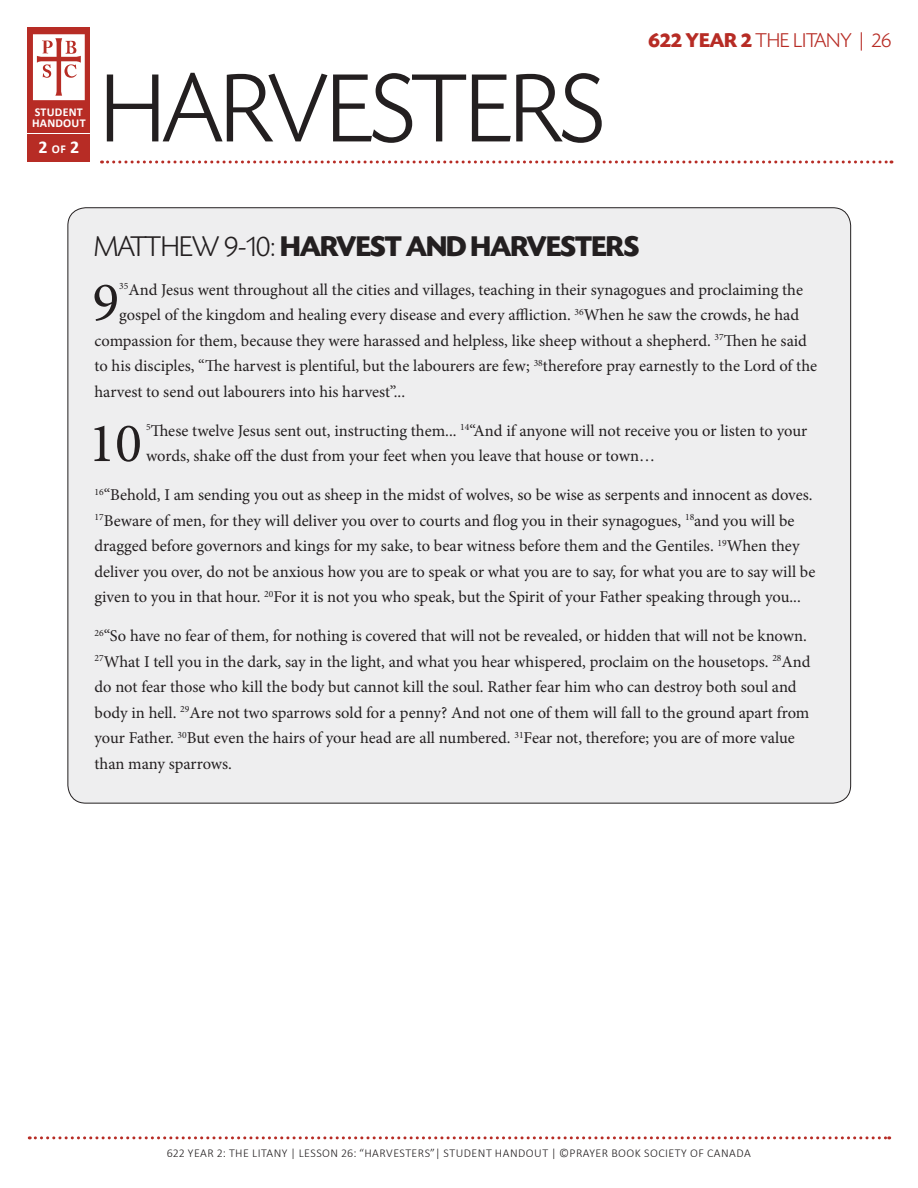
<style>
.page{position:relative;width:918px;height:1188px;background:#fff}
.page>*{position:absolute;margin:0;border:0;box-sizing:border-box;transform-origin:0 0}
.t1{font:300 102px "Today SHOP";color:#231f20}
.t2{font:55.8px "Minion Pro";color:#231f20}
.t3{font:700 30px "Today SHOP";letter-spacing:-.01em;color:#231f20}
.t4{font:300 21px "Today SHOP";letter-spacing:.01em;color:#b72c25}
.t5{font:700 18px "Calibri";color:#fff}
.t6{font:16.5px/25.5px "Minion Pro";letter-spacing:-.005em;color:#231f20}
.t7{font:300 12px "Calibri";letter-spacing:.04em;color:#231f20}
.t8{font:700 12px/10.5px "Calibri";letter-spacing:.02em;color:#fff}
.s1{font-size:12px}
.s2{font-weight:700}
.s3{font-family:"Calibri"}
.s4{font-weight:300}
</style>
<div class="page">
<div style="left:28px;top:27px;width:62px;height:135px;background:#b72c25"></div>
<hr style="left:26px;top:133px;width:64px;height:1px;background:#fff">
<svg style="left:102px;top:160px;width:790px;height:4px"></svg>
<svg style="left:33px;top:34px;width:52px;height:66px;background:#efd2d1"></svg>
<svg style="left:29px;top:1136px;width:861px;height:3px"></svg>
<div style="left:68px;top:208px;width:783px;height:595px;background:#eeeeef;border-radius:18px"></div>
<p class="t8" style="left:32px;top:107px;width:55px">STUDENT<br>HANDOUT</p>
<p class="t5" style="left:38px;top:136px;width:42px">2 <span class="s1">OF</span> 2</p>
<h1 class="t1" style="left:102px;top:56px;width:504px">HARVESTERS</h1>
<p class="t4" style="left:648px;top:30px;width:244px"><span class="s2">622 YEAR 2</span> THE LITANY <span class="s3">|</span> 26</p>
<h3 class="t3" style="left:94px;top:230px;width:546px"><span class="s4">MATTHEW 9-10:</span> HARVEST AND HARVESTERS</h3>
<h2 class="t2" style="left:92px;top:265px;width:28px">9</h2>
<p class="t6" style="left:119px;top:277px;width:685px"><sup>35</sup>And Jesus went throughout all the cities and villages, teaching in their synagogues and proclaiming the</p>
<p class="t6" style="left:119px;top:302px;width:681px">gospel of the kingdom and healing every disease and every affliction. <sup>36</sup>When he saw the crowds, he had</p>
<p class="t6" style="left:94px;top:328px;width:714px">compassion for them, because they were harassed and helpless, like sheep without a shepherd. <sup>37</sup>Then he said</p>
<p class="t6" style="left:95px;top:353px;width:724px">to his disciples, “The harvest is plentiful, but the labourers are few; <sup>38</sup>therefore pray earnestly to the Lord of the</p>
<p class="t6" style="left:95px;top:379px;width:312px">harvest to send out labourers into his harvest”...</p>
<h2 class="t2" style="left:88px;top:406px;width:55px">10</h2>
<p class="t6" style="left:146px;top:418px;width:663px"><sup>5</sup>These twelve Jesus sent out, instructing them... <sup>14</sup>“And if anyone will not receive you or listen to your words, shake off the dust from your feet when you leave that house or town…</p>
<p class="t6" style="left:94px;top:482px;width:723px"><sup>16</sup>“Behold, I am sending you out as sheep in the midst of wolves, so be wise as serpents and innocent as doves.<br><sup>17</sup>Beware of men, for they will deliver you over to courts and flog you in their synagogues, <sup>18</sup>and you will be dragged before governors and kings for my sake, to bear witness before them and the Gentiles. <sup>19</sup>When they deliver you over, do not be anxious how you are to speak or what you are to say, for what you are to say will be given to you in that hour. <sup>20</sup>For it is not you who speak, but the Spirit of your Father speaking through you...</p>
<p class="t6" style="left:94px;top:623px;width:718px"><sup>26</sup>“So have no fear of them, for nothing is covered that will not be revealed, or hidden that will not be known.<br><sup>27</sup>What I tell you in the dark, say in the light, and what you hear whispered, proclaim on the housetops. <sup>28</sup>And do not fear those who kill the body but cannot kill the soul. Rather fear him who can destroy both soul and body in hell. <sup>29</sup>Are not two sparrows sold for a penny? And not one of them will fall to the ground apart from your Father. <sup>30</sup>But even the hairs of your head are all numbered. <sup>31</sup>Fear not, therefore; you are of more value than many sparrows.</p>
<p class="t7" style="left:167px;top:1146px;width:586px">622 YEAR 2: THE LITANY | LESSON 26: “HARVESTERS”| STUDENT HANDOUT | ©PRAYER BOOK SOCIETY OF CANADA</p>
</div>
